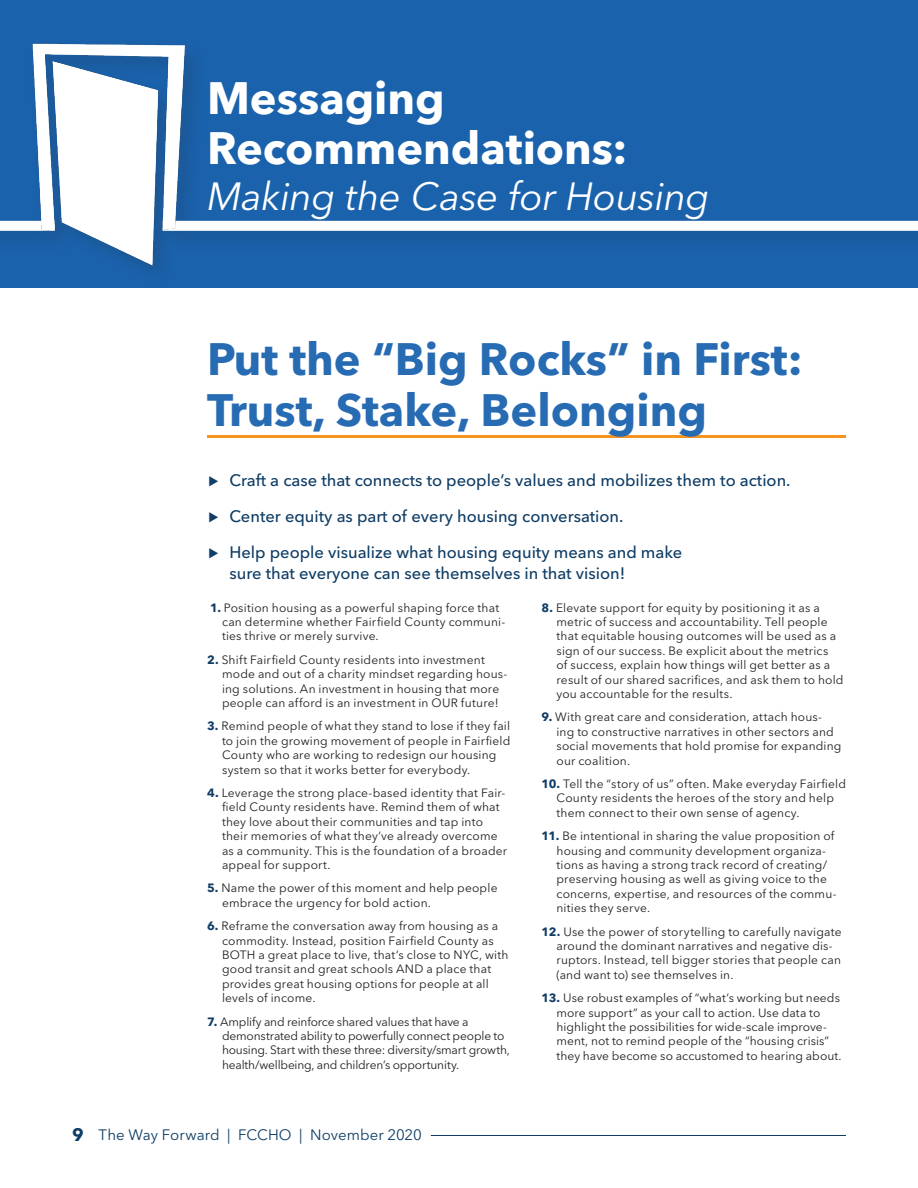
<style>
.page{position:relative;width:918px;height:1188px;background:#fff}
.page>*{position:absolute;margin:0;border:0;box-sizing:border-box;transform-origin:0 0}
.t1{font:700 45px/51px "Avenir Next LT Pro";color:#276bb3}
.H1_5_Knockout{font:700 45px/49.5px "Avenir Next LT Pro";color:#fff}
.H1_5_Knockout-2{font:italic 39px "Avenir Next LT Pro";letter-spacing:-.01em;color:#fff}
.t2{font:500 16.5px/21px "Avenir Next LT Pro";color:#0f3d65}
.t3{font:15px "Avenir Next LT Pro";letter-spacing:.005em;color:#0f3d65}
.LIST_Num_L1{font:12px/14.4px "Avenir Next LT Pro";letter-spacing:.015em;color:#231f20}
.LIST_Num_L1-2{font:12px/14.4px "Avenir Next LT Pro";letter-spacing:-.015em;color:#231f20}
.s1{font-family:"Proxima Nova";font-weight:700}
.s2{font-weight:700;color:#123d66}
.s3{font-weight:700;font-size:18px}
</style>
<div class="page">
<hr style="left:72px;top:1135px;width:774px;height:1px;background:#0f3d65">
<hr style="left:63px;top:1133px;width:368px;height:4px;background:#fff">
<div style="left:0;top:0;width:918px;height:288px;background:#1a62ac"></div>
<div style="left:163px;top:221px;width:755px;height:10px;background:#fff"></div>
<img style="left:0;top:43px;width:197px;height:227px">
<hr style="left:207px;top:435px;width:639px;height:3px;background:#f79420">
<p class="H1_5_Knockout" style="left:207px;top:73px;width:422px">Messaging<br>Recommendations:</p>
<p class="H1_5_Knockout-2" style="left:207px;top:173px;width:505px">Making the Case for Housing</p>
<h2 class="t1" style="left:207px;top:333px;width:597px">Put the “Big Rocks” in First:<br>Trust, Stake, Belonging</h2>
<p class="t2" style="left:208px;top:470px;width:584px"><span class="s1">⊲</span> Craft a case that connects to people’s values and mobilizes them to action.</p>
<p class="t2" style="left:208px;top:506px;width:417px"><span class="s1">⊲</span> Center equity as part of every housing conversation.</p>
<p class="t2" style="left:230px;top:542px;width:454px;text-indent:-21px"><span class="s1">⊲</span> Help people visualize what housing equity means and make sure that everyone can see themselves in that vision!</p>
<p class="LIST_Num_L1" style="left:222px;top:600px;width:285px;text-indent:-12px"><span class="s2">1.</span> Position housing as a powerful shaping force that can determine whether Fairfield County communi&shy;ties thrive or merely survive.</p>
<p class="LIST_Num_L1" style="left:222px;top:652px;width:287px;text-indent:-15px"><span class="s2">2.</span> Shift Fairfield County residents into investment mode and out of a charity mindset regarding hous&shy;ing solutions. An investment in housing that more people can afford is an investment in OUR future!</p>
<p class="LIST_Num_L1" style="left:222px;top:719px;width:290px;text-indent:-15px"><span class="s2">3.</span> Remind people of what they stand to lose if they fail to join the growing movement of people in Fairfield County who are working to redesign our housing system so that it works better for everybody.</p>
<p class="LIST_Num_L1" style="left:222px;top:786px;width:287px;text-indent:-15px"><span class="s2">4.</span> Leverage the strong place-based identity that Fair&shy;field County residents have. Remind them of what they love about their communities and tap into their memories of what they’ve already overcome as a community. This is the foundation of a broader appeal for support.</p>
<p class="LIST_Num_L1" style="left:222px;top:881px;width:277px;text-indent:-15px"><span class="s2">5.</span> Name the power of this moment and help people embrace the urgency for bold action.</p>
<p class="LIST_Num_L1" style="left:222px;top:919px;width:288px;text-indent:-15px"><span class="s2">6.</span> Reframe the conversation away from housing as a commodity. Instead, position Fairfield County as BOTH a great place to live, that’s close to NYC, with good transit and great schools AND a place that provides great housing options for people at all levels of income.</p>
<p class="LIST_Num_L1-2" style="left:222px;top:1014px;width:290px;text-indent:-15px"><span class="s2">7.</span> Amplify and reinforce shared values that have a demonstrated ability to powerfully connect people to housing. Start with these three: diversity/smart growth, health/wellbeing, and children’s opportunity.</p>
<p class="t3" style="left:72px;top:1126px;width:351px"><span class="s3">9</span> The Way Forward | FCCHO | November 2020</p>
<p class="LIST_Num_L1" style="left:556px;top:600px;width:289px;text-indent:-15px"><span class="s2">8.</span> Elevate support for equity by positioning it as a metric of success and accountability. Tell people that equitable housing outcomes will be used as a sign of our success. Be explicit about the metrics<br>of success, explain how things will get better as a result of our shared sacrifices, and ask them to hold you accountable for the results.</p>
<p class="LIST_Num_L1" style="left:556px;top:710px;width:287px;text-indent:-15px"><span class="s2">9.</span> With great care and consideration, attach hous&shy;ing to constructive narratives in other sectors and social movements that hold promise for expanding our coalition.</p>
<p class="LIST_Num_L1" style="left:556px;top:777px;width:291px;text-indent:-15px"><span class="s2">10.</span> Tell the “story of us” often. Make everyday Fairfield<br>County residents the heroes of the story and help them connect to their own sense of agency.</p>
<p class="LIST_Num_L1" style="left:556px;top:829px;width:282px;text-indent:-15px"><span class="s2">11.</span> Be intentional in sharing the value proposition of housing and community development organiza&shy;tions as having a strong track record of creating/ preserving housing as well as giving voice to the concerns, expertise, and resources of the commu&shy;nities they serve.</p>
<p class="LIST_Num_L1" style="left:556px;top:924px;width:287px;text-indent:-15px"><span class="s2">12.</span> Use the power of storytelling to carefully navigate around the dominant narratives and negative dis&shy;ruptors. Instead, tell bigger stories that people can (and want to) see themselves in.</p>
<p class="LIST_Num_L1" style="left:556px;top:991px;width:287px;text-indent:-15px"><span class="s2">13.</span> Use robust examples of “what’s working but needs more support” as your call to action. Use data to highlight the possibilities for wide-scale improve&shy;ment, not to remind people of the “housing crisis” they have become so accustomed to hearing about.</p>
</div>
